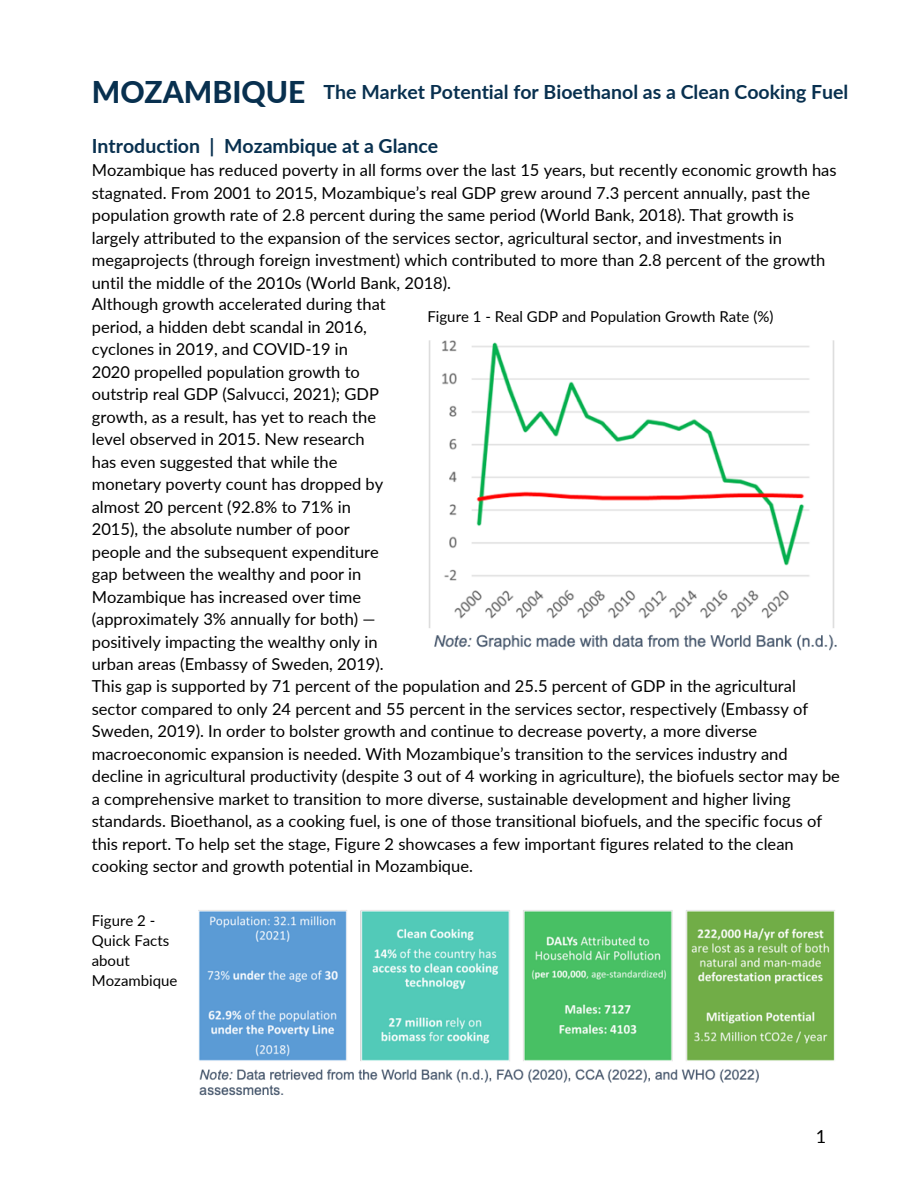
<style>
.page{position:relative;width:918px;height:1188px;background:#fff}
.page>*{position:absolute;margin:0;border:0;box-sizing:border-box;transform-origin:0 0}
.t1{font:800 30px "Lato";color:#08304f}
.t2{font:700 19.5px "Lato";color:#08304f}
.t3{font:18px "Lato";color:#000}
.t4{font:16.5px/22.5px "Lato";color:#000}
.t5{font:15px/20.2px "Lato";color:#000}
</style>
<div class="page">
<img style="left:429px;top:340px;width:408px;height:311px">
<img style="left:198px;top:910px;width:637px;height:186px">
<h1 class="t1" style="left:92px;top:73px;width:215px">MOZAMBIQUE</h1>
<p class="t2" style="left:92px;top:134px;width:348px">Introduction | Mozambique at a Glance</p>
<p class="t2" style="left:324px;top:80px;width:526px">The Market Potential for Bioethanol as a Clean Cooking Fuel</p>
<p class="t4" style="left:92px;top:159px;width:746px">Mozambique has reduced poverty in all forms over the last 15 years, but recently economic growth has stagnated. From 2001 to 2015, Mozambique’s real GDP grew around 7.3 percent annually, past the population growth rate of 2.8 percent during the same period (World Bank, 2018). That growth is largely attributed to the expansion of the services sector, agricultural sector, and investments in megaprojects (through foreign investment) which contributed to more than 2.8 percent of the growth until the middle of the 2010s (World Bank, 2018).</p>
<p class="t4" style="left:92px;top:293px;width:750px">Although growth accelerated during that<br>period, a hidden debt scandal in 2016,<br>cyclones in 2019, and COVID-19 in<br>2020 propelled population growth to<br>outstrip real GDP (Salvucci, 2021); GDP<br>growth, as a result, has yet to reach the<br>level observed in 2015. New research<br>has even suggested that while the<br>monetary poverty count has dropped by<br>almost 20 percent (92.8% to 71% in<br>2015), the absolute number of poor<br>people and the subsequent expenditure<br>gap between the wealthy and poor in<br>Mozambique has increased over time<br>(approximately 3% annually for both) —<br>positively impacting the wealthy only in<br>urban areas (Embassy of Sweden, 2019).<br>This gap is supported by 71 percent of the population and 25.5 percent of GDP in the agricultural sector compared to only 24 percent and 55 percent in the services sector, respectively (Embassy of Sweden, 2019). In order to bolster growth and continue to decrease poverty, a more diverse macroeconomic expansion is needed. With Mozambique’s transition to the services industry and decline in agricultural productivity (despite 3 out of 4 working in agriculture), the biofuels sector may be a comprehensive market to transition to more diverse, sustainable development and higher living standards. Bioethanol, as a cooking fuel, is one of those transitional biofuels, and the specific focus of this report. To help set the stage, Figure 2 showcases a few important figures related to the clean cooking sector and growth potential in Mozambique.</p>
<p class="t5" style="left:427px;top:306px;width:347px">Figure 1 - Real GDP and Population Growth Rate (%)</p>
<p class="t5" style="left:92px;top:910px;width:87px">Figure 2 -<br>Quick Facts about<br>Mozambique</p>
<p class="t3" style="left:816px;top:1126px;width:12px">1</p>
</div>
